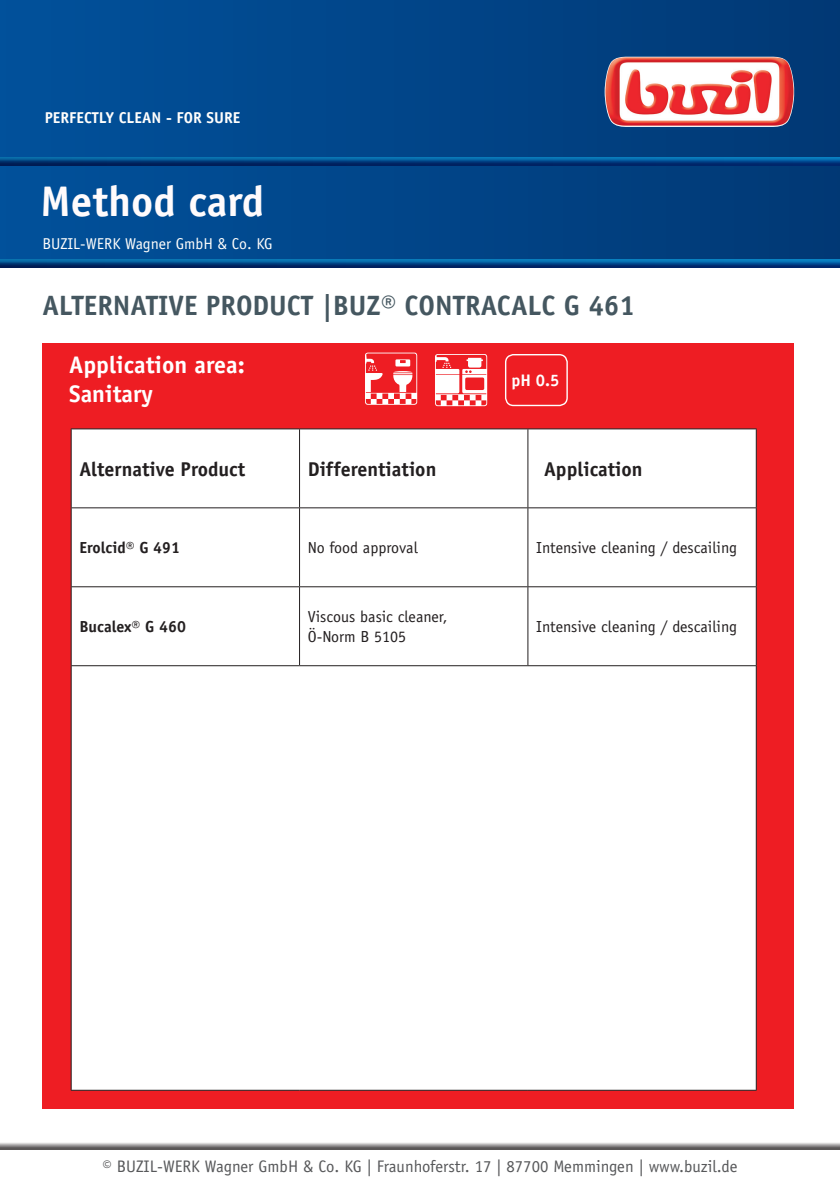
<style>
.page{position:relative;width:840px;height:1191px;background:#fff}
.page>*{position:absolute;margin:0;border:0;box-sizing:border-box;transform-origin:0 0}
.t1{font:700 42.8px "Officina Sans Std";color:#fffbfc}
.t2{font:700 28px "Officina Sans Std";color:#455760}
.t3{font:700 24px "Officina Sans Std";color:#fff}
.t4{font:700 20px "Officina Sans Std";color:#231f20}
.t5{font:16.8px "Officina Sans Std";color:#57585a}
.t6{font:700 16.8px "Officina Sans Std";color:#fff}
.t7{font:16px "Officina Sans Std";color:#231f20}
.t8{font:700 16px "Officina Sans Std";color:#231f20}
.t9{font:15.8px "Officina Sans Std";color:#fffefc}
.t10{font:700 15.8px "Officina Sans Std";color:#fffefc}
</style>
<div class="page">
<div style="left:42px;top:343px;width:751px;height:766px;background:#ee1d23"></div>
<div style="left:0;top:0;width:839px;height:267px;background:linear-gradient(to right,#01519b,#013975)"></div>
<div style="left:0;top:155px;width:839px;height:9px;background:#1085ba;opacity:.75"></div>
<div style="left:0;top:157px;width:839px;height:10px;background:#01519b;opacity:.75"></div>
<div style="left:0;top:258px;width:839px;height:12px;background:#01519b;opacity:.75"></div>
<div style="left:0;top:1133px;width:839px;height:20px;background:#231f20;opacity:.75"></div>
<img style="left:604px;top:57px;width:189px;height:70px">
<div style="left:72px;top:429px;width:683px;height:661px;background:#fff"></div>
<hr style="left:299px;top:429px;width:1px;height:78px;background:#231f20">
<hr style="left:527px;top:429px;width:1px;height:78px;background:#231f20">
<hr style="left:755px;top:429px;width:1px;height:78px;background:#231f20">
<hr style="left:299px;top:508px;width:1px;height:78px;background:#231f20">
<hr style="left:527px;top:508px;width:1px;height:78px;background:#231f20">
<hr style="left:755px;top:508px;width:1px;height:78px;background:#231f20">
<hr style="left:299px;top:587px;width:1px;height:78px;background:#231f20">
<hr style="left:527px;top:587px;width:1px;height:78px;background:#231f20">
<hr style="left:755px;top:587px;width:1px;height:78px;background:#231f20">
<hr style="left:755px;top:666px;width:1px;height:424px;background:#231f20">
<hr style="left:71px;top:428px;width:228px;height:1px;background:#231f20">
<hr style="left:71px;top:429px;width:1px;height:78px;background:#231f20">
<hr style="left:299px;top:428px;width:228px;height:1px;background:#231f20">
<hr style="left:527px;top:428px;width:229px;height:1px;background:#231f20">
<hr style="left:71px;top:507px;width:228px;height:1px;background:#231f20">
<hr style="left:71px;top:508px;width:1px;height:78px;background:#231f20">
<hr style="left:299px;top:507px;width:228px;height:1px;background:#231f20">
<hr style="left:527px;top:507px;width:229px;height:1px;background:#231f20">
<hr style="left:71px;top:586px;width:228px;height:1px;background:#231f20">
<hr style="left:71px;top:587px;width:1px;height:78px;background:#231f20">
<hr style="left:299px;top:586px;width:228px;height:1px;background:#231f20">
<hr style="left:527px;top:586px;width:229px;height:1px;background:#231f20">
<hr style="left:71px;top:665px;width:228px;height:1px;background:#231f20">
<hr style="left:71px;top:666px;width:1px;height:424px;background:#231f20">
<hr style="left:299px;top:665px;width:228px;height:1px;background:#231f20">
<hr style="left:527px;top:665px;width:229px;height:1px;background:#231f20">
<hr style="left:71px;top:1090px;width:228px;height:1px;background:#231f20">
<hr style="left:299px;top:1090px;width:228px;height:1px;background:#231f20">
<hr style="left:527px;top:1090px;width:229px;height:1px;background:#231f20">
<div style="left:504px;top:354px;width:63px;height:52px;border:1px solid #fff;border-radius:8px"></div>
<svg style="left:365px;top:352px;width:52px;height:53px"></svg>
<svg style="left:435px;top:354px;width:52px;height:52px"></svg>
<p class="t10" style="left:45px;top:108px;width:197px">PERFECTLY CLEAN - FOR SURE</p>
<h1 class="t1" style="left:41px;top:175px;width:225px">Method card</h1>
<p class="t9" style="left:42px;top:234px;width:232px">BUZIL-WERK Wagner GmbH &amp; Co. KG</p>
<p class="t2" style="left:42px;top:288px;width:594px">ALTERNATIVE PRODUCT |BUZ® CONTRACALC G 461</p>
<p class="t3" style="left:69px;top:350px;width:177px">Application area:</p>
<p class="t3" style="left:69px;top:379px;width:85px">Sanitary</p>
<p class="t6" style="left:511px;top:370px;width:50px">pH 0.5</p>
<p class="t4" style="left:79px;top:456px;width:167px">Alternative Product</p>
<p class="t4" style="left:307px;top:456px;width:130px">Differentiation</p>
<p class="t4" style="left:543px;top:456px;width:100px">Application</p>
<p class="t8" style="left:79px;top:537px;width:102px">Erolcid® G 491</p>
<p class="t7" style="left:307px;top:538px;width:111px">No food approval</p>
<p class="t7" style="left:536px;top:538px;width:202px">Intensive cleaning / descailing</p>
<p class="t8" style="left:79px;top:616px;width:108px">Bucalex® G 460</p>
<p class="t7" style="left:307px;top:607px;width:141px">Viscous basic cleaner,</p>
<p class="t7" style="left:307px;top:627px;width:100px">Ö-Norm B 5105</p>
<p class="t7" style="left:536px;top:617px;width:202px">Intensive cleaning / descailing</p>
<p class="t5" style="left:102px;top:1156px;width:636px">© BUZIL-WERK Wagner GmbH &amp; Co. KG | Fraunhoferstr. 17 | 87700 Memmingen | www.buzil.de</p>
</div>
